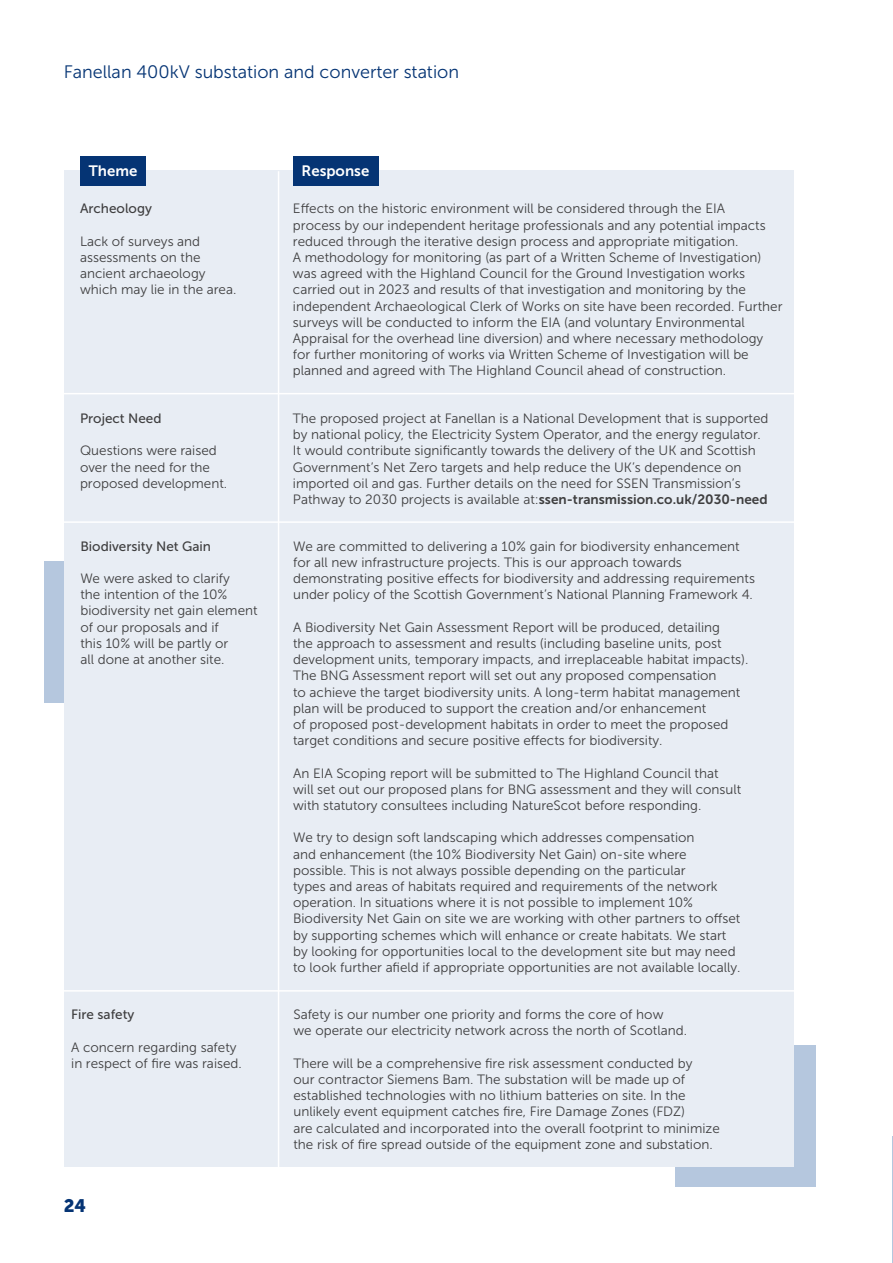
<style>
.page{position:relative;width:893px;height:1263px;background:#fff}
.page>*{position:absolute;margin:0;border:0;box-sizing:border-box;transform-origin:0 0}
.t1{font:18px "Museo Sans 300";color:#053474}
.t2{font:18px "Museo Sans 900";color:#053474}
.t3{font:15px "Museo Sans 700";color:#fff}
.t4{font:13.5px/16.2px "Museo Sans 300";color:#3e3e3f}
.t5{font:13.5px "Museo Sans 500";color:#3e3e3f}
.s1{font-family:"Museo Sans 700"}
</style>
<div class="page">
<div style="left:675px;top:1045px;width:140px;height:142px;background:#b5c7de"></div>
<div style="left:44px;top:561px;width:140px;height:141px;background:#b5c7de"></div>
<div style="left:64px;top:170px;width:730px;height:996px;background:#e8edf4"></div>
<div style="left:80px;top:156px;width:66px;height:29px;background:#053474"></div>
<div style="left:293px;top:156px;width:86px;height:29px;background:#053474"></div>
<hr style="left:278px;top:171px;width:1px;height:1022px;background:#fff">
<hr style="left:39px;top:393px;width:784px;height:1px;background:#fff">
<hr style="left:49px;top:521px;width:784px;height:2px;background:#fff">
<hr style="left:60px;top:990px;width:738px;height:2px;background:#fff">
<h1 class="t1" style="left:64px;top:62px;width:397px">Fanellan 400kV substation and converter station</h1>
<p class="t3" style="left:89px;top:162px;width:50px">Theme</p>
<p class="t3" style="left:302px;top:162px;width:69px">Response</p>
<p class="t5" style="left:80px;top:201px;width:73px">Archeology</p>
<p class="t4" style="left:80px;top:233px;width:158px">Lack of surveys and assessments on the ancient archaeology which may lie in the area.</p>
<p class="t4" style="left:293px;top:201px;width:491px">Effects on the historic environment will be considered through the EIA<br>process by our independent heritage professionals and any potential impacts reduced through the iterative design process and appropriate mitigation.<br>A methodology for monitoring (as part of a Written Scheme of Investigation) was agreed with the Highland Council for the Ground Investigation works carried out in 2023 and results of that investigation and monitoring by the independent Archaeological Clerk of Works on site have been recorded. Further surveys will be conducted to inform the EIA (and voluntary Environmental Appraisal for the overhead line diversion) and where necessary methodology for further monitoring of works via Written Scheme of Investigation will be planned and agreed with The Highland Council ahead of construction.</p>
<p class="t4" style="left:293px;top:410px;width:477px">The proposed project at Fanellan is a National Development that is supported by national policy, the Electricity System Operator, and the energy regulator.<br>It would contribute significantly towards the delivery of the UK and Scottish Government’s Net Zero targets and help reduce the UK’s dependence on imported oil and gas. Further details on the need for SSEN Transmission’s Pathway to 2030 projects is available at:<span class="s1">ssen-transmission.co.uk/2030-need</span></p>
<p class="t5" style="left:80px;top:411px;width:83px">Project Need</p>
<p class="t4" style="left:80px;top:443px;width:149px">Questions were raised over the need for the proposed development.</p>
<p class="t5" style="left:80px;top:539px;width:132px">Biodiversity Net Gain</p>
<p class="t4" style="left:80px;top:570px;width:179px">We were asked to clarify<br>the intention of the 10% biodiversity net gain element of our proposals and if<br>this 10% will be partly or<br>all done at another site.</p>
<p class="t5" style="left:71px;top:1007px;width:65px">Fire safety</p>
<p class="t4" style="left:71px;top:1039px;width:172px">A concern regarding safety in respect of fire was raised.</p>
<h1 class="t2" style="left:64px;top:1196px;width:24px">24</h1>
<p class="t4" style="left:293px;top:538px;width:463px">We are committed to delivering a 10% gain for biodiversity enhancement for all new infrastructure projects. This is our approach towards demonstrating positive effects for biodiversity and addressing requirements under policy of the Scottish Government’s National Planning Framework 4.</p>
<p class="t4" style="left:293px;top:619px;width:457px">A Biodiversity Net Gain Assessment Report will be produced, detailing<br>the approach to assessment and results (including baseline units, post development units, temporary impacts, and irreplaceable habitat impacts).<br>The BNG Assessment report will set out any proposed compensation<br>to achieve the target biodiversity units. A long-term habitat management plan will be produced to support the creation and/or enhancement<br>of proposed post-development habitats in order to meet the proposed target conditions and secure positive effects for biodiversity.</p>
<p class="t4" style="left:293px;top:765px;width:450px">An EIA Scoping report will be submitted to The Highland Council that will set out our proposed plans for BNG assessment and they will consult with statutory consultees including NatureScot before responding.</p>
<p class="t4" style="left:293px;top:830px;width:449px">We try to design soft landscaping which addresses compensation<br>and enhancement (the 10% Biodiversity Net Gain) on-site where possible. This is not always possible depending on the particular<br>types and areas of habitats required and requirements of the network operation. In situations where it is not possible to implement 10% Biodiversity Net Gain on site we are working with other partners to offset by supporting schemes which will enhance or create habitats. We start by looking for opportunities local to the development site but may need to look further afield if appropriate opportunities are not available locally.</p>
<p class="t4" style="left:293px;top:1006px;width:395px">Safety is our number one priority and forms the core of how<br>we operate our electricity network across the north of Scotland.</p>
<p class="t4" style="left:293px;top:1055px;width:428px">There will be a comprehensive fire risk assessment conducted by<br>our contractor Siemens Bam. The substation will be made up of established technologies with no lithium batteries on site. In the unlikely event equipment catches fire, Fire Damage Zones (FDZ)<br>are calculated and incorporated into the overall footprint to minimize the risk of fire spread outside of the equipment zone and substation.</p>
</div>
